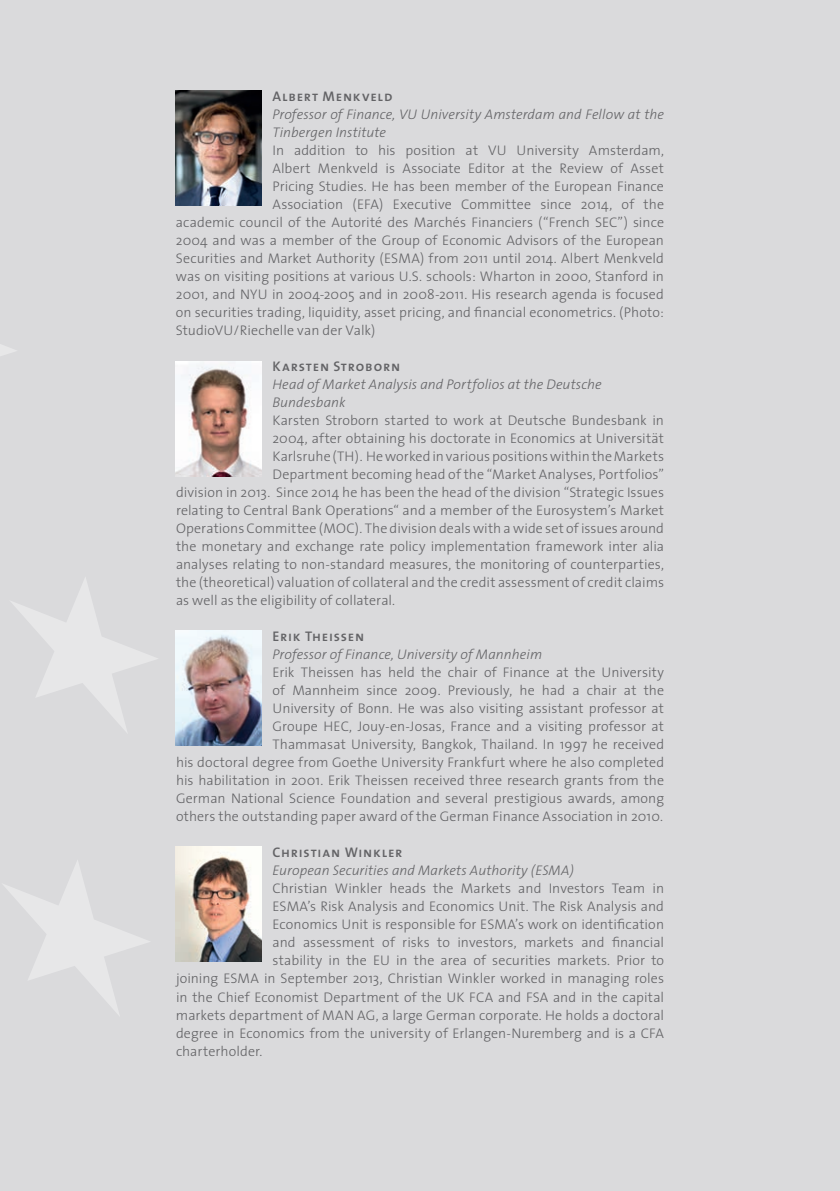
<style>
.page{position:relative;width:840px;height:1191px;background:#fff}
.page>*{position:absolute;margin:0;border:0;box-sizing:border-box;transform-origin:0 0}
.t1{font:300 14px/18px "The Sans";letter-spacing:.005em;color:#636366;text-align:right}
.t2{font:italic 300 14px/18px "The Sans";letter-spacing:.005em;color:#636366}
.t3{font:14px "The Sans Semi Bold Caps";letter-spacing:.055em;color:#636366}
</style>
<div class="page">
<div style="left:0;top:0;width:839px;height:1191px;background:#dadadc"></div>
<svg style="left:0;top:344px;width:16px;height:12px"></svg>
<svg style="left:11px;top:578px;width:147px;height:154px"></svg>
<svg style="left:3px;top:860px;width:147px;height:155px"></svg>
<img style="left:176px;top:91px;width:85px;height:114px">
<img style="left:176px;top:362px;width:85px;height:114px">
<img style="left:176px;top:630px;width:85px;height:115px">
<img style="left:176px;top:846px;width:85px;height:115px">
<p class="t3" style="left:272px;top:85px;width:121px">Albert Menkveld</p>
<p class="t2" style="left:272px;top:105px;width:393px">Professor of Finance, VU University Amsterdam and Fellow at the<br>Tinbergen Institute</p>
<p class="t1" style="left:272px;top:141px;width:393px">In addition to his position at VU University Amsterdam,</p>
<p class="t1" style="left:272px;top:159px;width:393px">Albert Menkveld is Associate Editor at the Review of Asset</p>
<p class="t1" style="left:272px;top:177px;width:393px">Pricing Studies. He has been member of the European Finance</p>
<p class="t1" style="left:272px;top:195px;width:393px">Association (EFA) Executive Committee since 2014, of the</p>
<p class="t1" style="left:176px;top:213px;width:489px">academic council of the Autorité des Marchés Financiers (“French SEC”) since</p>
<p class="t1" style="left:176px;top:231px;width:489px">2004 and was a member of the Group of Economic Advisors of the European</p>
<p class="t1" style="left:176px;top:249px;width:489px">Securities and Market Authority (ESMA) from 2011 until 2014. Albert Menkveld</p>
<p class="t1" style="left:176px;top:267px;width:489px">was on visiting positions at various U.S. schools: Wharton in 2000, Stanford in</p>
<p class="t1" style="left:176px;top:285px;width:489px">2001, and NYU in 2004-2005 and in 2008-2011. His research agenda is focused</p>
<p class="t1" style="left:176px;top:303px;width:489px">on securities trading, liquidity, asset pricing, and financial econometrics. (Photo:</p>
<p class="t1" style="left:176px;top:321px;width:201px">StudioVU/Riechelle van der Valk)</p>
<p class="t3" style="left:272px;top:355px;width:129px">Karsten Stroborn</p>
<p class="t2" style="left:272px;top:375px;width:331px">Head of Market Analysis and Portfolios at the Deutsche<br>Bundesbank</p>
<p class="t1" style="left:272px;top:411px;width:393px">Karsten Stroborn started to work at Deutsche Bundesbank in</p>
<p class="t1" style="left:272px;top:429px;width:393px">2004, after obtaining his doctorate in Economics at Universität</p>
<p class="t1" style="left:272px;top:447px;width:393px">Karlsruhe (TH). HeworkedinvariouspositionswithintheMarkets</p>
<p class="t1" style="left:272px;top:465px;width:393px">Department becoming head of the “Market Analyses, Portfolios”</p>
<p class="t1" style="left:176px;top:483px;width:489px">division in 2013. Since 2014 he has been the head of the division “Strategic Issues</p>
<p class="t1" style="left:176px;top:501px;width:489px">relating to Central Bank Operations“ and a member of the Eurosystem’s Market</p>
<p class="t1" style="left:176px;top:519px;width:489px">Operations Committee (MOC). The division deals with a wide set ofissues around</p>
<p class="t1" style="left:176px;top:537px;width:489px">the monetary and exchange rate policy implementation framework inter alia</p>
<p class="t1" style="left:176px;top:555px;width:489px">analyses relating to non-standard measures, the monitoring of counterparties,</p>
<p class="t1" style="left:176px;top:573px;width:489px">the (theoretical) valuation of collateral and the credit assessment of credit claims</p>
<p class="t1" style="left:176px;top:591px;width:220px">as well as the eligibility of collateral.</p>
<p class="t3" style="left:272px;top:625px;width:93px">Erik Theissen</p>
<p class="t2" style="left:272px;top:645px;width:271px">Professor of Finance, University of Mannheim</p>
<p class="t1" style="left:176px;top:663px;width:489px">Erik Theissen has held the chair of Finance at the University<br>of Mannheim since 2009. Previously, he had a chair at the<br>University of Bonn. He was also visiting assistant professor at<br>Groupe HEC, Jouy-en-Josas, France and a visiting professor at<br>Thammasat University, Bangkok, Thailand. In 1997 he received<br>his doctoral degree from Goethe University Frankfurt where he also completed his habilitation in 2001. Erik Theissen received three research grants from the German National Science Foundation and several prestigious awards, among others the outstanding paper award of the German Finance Association in 2010.</p>
<p class="t3" style="left:272px;top:841px;width:131px">Christian Winkler</p>
<p class="t2" style="left:272px;top:861px;width:303px">European Securities and Markets Authority (ESMA)</p>
<p class="t1" style="left:272px;top:879px;width:393px">Christian Winkler heads the Markets and Investors Team in</p>
<p class="t1" style="left:272px;top:897px;width:393px">ESMA’s Risk Analysis and Economics Unit. The Risk Analysis and</p>
<p class="t1" style="left:272px;top:915px;width:393px">Economics Unit is responsible for ESMA’s work on identification</p>
<p class="t1" style="left:272px;top:933px;width:393px">and assessment of risks to investors, markets and financial</p>
<p class="t1" style="left:272px;top:951px;width:393px">stability in the EU in the area of securities markets. Prior to</p>
<p class="t1" style="left:176px;top:969px;width:489px">joining ESMA in September 2013, Christian Winkler worked in managing roles</p>
<p class="t1" style="left:176px;top:987px;width:489px">in the Chief Economist Department of the UK FCA and FSA and in the capital</p>
<p class="t1" style="left:176px;top:1005px;width:489px">markets department of MAN AG, a large German corporate. He holds a doctoral</p>
<p class="t1" style="left:176px;top:1023px;width:489px">degree in Economics from the university of Erlangen-Nuremberg and is a CFA</p>
<p class="t1" style="left:176px;top:1041px;width:88px">charterholder.</p>
</div>
